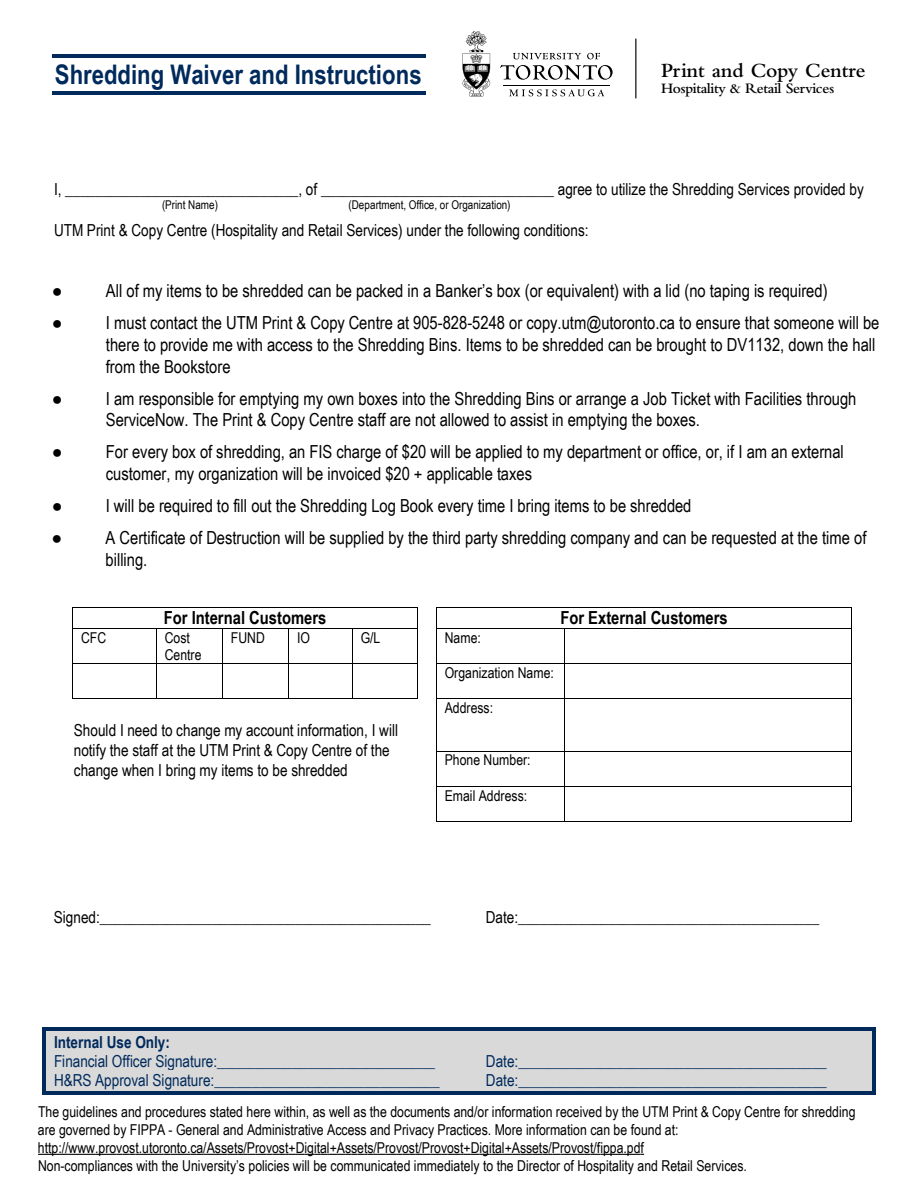
<style>
.page{position:relative;width:918px;height:1188px;background:#fff}
.page>*{position:absolute;margin:0;border:0;box-sizing:border-box;transform-origin:0 0}
.t1{font:700 27px "Arial Narrow";color:#002a5c}
.t2{font:600 21px "Bembo Std";color:#000}
.t3{font:18px/21.6px "Arial Narrow";color:#000}
.t4{font:700 18px "Arial Narrow";color:#000}
.t5{font:16.5px/19.8px "Arial Narrow";color:#000}
.t6{font:16.5px "Arial Narrow";color:#002a5c}
.t7{font:700 16.5px "Arial Narrow";color:#002a5c}
.t8{font:15px/18px "Arial Narrow";color:#000}
.t9{font:600 15px "Bembo Std";letter-spacing:-.025em;color:#000}
.t10{font:12px "Arial Narrow";letter-spacing:-.005em;color:#000}
</style>
<div class="page">
<hr style="left:52px;top:54px;width:373px;height:3px;background:#002a5c">
<hr style="left:52px;top:91px;width:373px;height:4px;background:#002a5c">
<hr style="left:73px;top:607px;width:344px;height:1px;background:#000">
<hr style="left:437px;top:607px;width:414px;height:1px;background:#000">
<hr style="left:73px;top:628px;width:83px;height:1px;background:#000">
<hr style="left:157px;top:628px;width:65px;height:1px;background:#000">
<hr style="left:223px;top:628px;width:66px;height:1px;background:#000">
<hr style="left:289px;top:628px;width:63px;height:1px;background:#000">
<hr style="left:353px;top:628px;width:64px;height:1px;background:#000">
<svg style="left:417px;top:607px;width:1px;height:22px"></svg>
<svg style="left:436px;top:607px;width:1px;height:22px"></svg>
<hr style="left:437px;top:628px;width:127px;height:1px;background:#000">
<hr style="left:565px;top:628px;width:286px;height:1px;background:#000">
<svg style="left:851px;top:607px;width:1px;height:22px"></svg>
<hr style="left:73px;top:629px;width:1px;height:34px;background:#000">
<hr style="left:156px;top:629px;width:1px;height:34px;background:#000">
<hr style="left:222px;top:629px;width:1px;height:34px;background:#000">
<hr style="left:289px;top:629px;width:1px;height:34px;background:#000">
<hr style="left:352px;top:629px;width:1px;height:34px;background:#000">
<hr style="left:417px;top:629px;width:1px;height:34px;background:#000">
<hr style="left:436px;top:629px;width:1px;height:34px;background:#000">
<hr style="left:564px;top:629px;width:1px;height:34px;background:#000">
<hr style="left:851px;top:629px;width:1px;height:34px;background:#000">
<hr style="left:73px;top:663px;width:83px;height:1px;background:#000">
<hr style="left:157px;top:663px;width:65px;height:1px;background:#000">
<hr style="left:223px;top:663px;width:66px;height:1px;background:#000">
<hr style="left:289px;top:663px;width:63px;height:1px;background:#000">
<hr style="left:353px;top:663px;width:64px;height:1px;background:#000">
<hr style="left:437px;top:663px;width:127px;height:1px;background:#000">
<hr style="left:565px;top:663px;width:286px;height:1px;background:#000">
<hr style="left:73px;top:664px;width:1px;height:34px;background:#000">
<hr style="left:156px;top:664px;width:1px;height:34px;background:#000">
<hr style="left:222px;top:664px;width:1px;height:34px;background:#000">
<hr style="left:289px;top:664px;width:1px;height:34px;background:#000">
<hr style="left:352px;top:664px;width:1px;height:34px;background:#000">
<hr style="left:417px;top:664px;width:1px;height:34px;background:#000">
<hr style="left:436px;top:664px;width:1px;height:34px;background:#000">
<hr style="left:564px;top:664px;width:1px;height:34px;background:#000">
<hr style="left:851px;top:664px;width:1px;height:34px;background:#000">
<hr style="left:74px;top:698px;width:82px;height:1px;background:#000">
<hr style="left:158px;top:698px;width:64px;height:1px;background:#000">
<hr style="left:224px;top:698px;width:65px;height:1px;background:#000">
<hr style="left:290px;top:698px;width:62px;height:1px;background:#000">
<hr style="left:354px;top:698px;width:63px;height:1px;background:#000">
<hr style="left:437px;top:698px;width:127px;height:1px;background:#000">
<hr style="left:565px;top:698px;width:286px;height:1px;background:#000">
<hr style="left:436px;top:699px;width:1px;height:52px;background:#000">
<hr style="left:564px;top:699px;width:1px;height:52px;background:#000">
<hr style="left:851px;top:699px;width:1px;height:52px;background:#000">
<hr style="left:437px;top:751px;width:127px;height:1px;background:#000">
<hr style="left:565px;top:751px;width:286px;height:1px;background:#000">
<hr style="left:436px;top:752px;width:1px;height:34px;background:#000">
<hr style="left:564px;top:752px;width:1px;height:34px;background:#000">
<hr style="left:851px;top:752px;width:1px;height:34px;background:#000">
<hr style="left:437px;top:786px;width:127px;height:1px;background:#000">
<hr style="left:565px;top:786px;width:286px;height:1px;background:#000">
<hr style="left:436px;top:787px;width:1px;height:34px;background:#000">
<hr style="left:437px;top:821px;width:127px;height:1px;background:#000">
<hr style="left:564px;top:787px;width:1px;height:34px;background:#000">
<hr style="left:565px;top:821px;width:286px;height:1px;background:#000">
<hr style="left:851px;top:787px;width:1px;height:34px;background:#000">
<div style="left:46px;top:1031px;width:826px;height:21px;background:#d9d9d9"></div>
<hr style="left:46px;top:1028px;width:826px;height:3px;background:#002a5c">
<hr style="left:43px;top:1031px;width:3px;height:21px;background:#002a5c">
<hr style="left:872px;top:1031px;width:3px;height:21px;background:#002a5c">
<div style="left:46px;top:1052px;width:826px;height:18px;background:#d9d9d9"></div>
<hr style="left:43px;top:1052px;width:3px;height:18px;background:#002a5c">
<hr style="left:872px;top:1052px;width:3px;height:18px;background:#002a5c">
<div style="left:46px;top:1070px;width:826px;height:21px;background:#d9d9d9"></div>
<hr style="left:46px;top:1091px;width:826px;height:3px;background:#002a5c">
<hr style="left:43px;top:1070px;width:3px;height:21px;background:#002a5c">
<hr style="left:872px;top:1070px;width:3px;height:21px;background:#002a5c">
<svg style="left:462px;top:31px;width:29px;height:66px"></svg>
<svg style="left:500px;top:53px;width:113px;height:27px"></svg>
<svg style="left:509px;top:89px;width:95px;height:7px"></svg>
<hr style="left:503px;top:85px;width:107px;height:1px;background:#000">
<hr style="left:635px;top:39px;width:1px;height:59px;background:#000">
<hr style="left:38px;top:1154px;width:31px;height:1px;background:#000">
<svg style="left:69px;top:1154px;width:534px;height:1px"></svg>
<hr style="left:603px;top:1154px;width:31px;height:1px;background:#000">
<h1 class="t1" style="left:55px;top:54px;width:368px">Shredding Waiver and Instructions</h1>
<p class="t2" style="left:661px;top:59px;width:206px">Print and Copy Centre</p>
<p class="t9" style="left:661px;top:80px;width:175px">Hospitality &amp; Retail Services</p>
<p class="t5" style="left:54px;top:178px;width:811px">I, _______________________________, of _______________________________ agree to utilize the Shredding Services provided by</p>
<p class="t10" style="left:162px;top:196px;width:58px">(Print Name)</p>
<p class="t10" style="left:348px;top:196px;width:164px">(Department, Office, or Organization)</p>
<p class="t5" style="left:54px;top:220px;width:536px">UTM Print &amp; Copy Centre (Hospitality and Retail Services) under the following conditions:</p>
<p class="t3" style="left:52px;top:280px;width:777px">● All of my items to be shredded can be packed in a Banker’s box (or equivalent) with a lid (no taping is required)</p>
<p class="t3" style="left:106px;top:312px;width:775px;text-indent:-54px">● I must contact the UTM Print &amp; Copy Centre at 905-828-5248 or copy.utm@utoronto.ca to ensure that someone will be there to provide me with access to the Shredding Bins. Items to be shredded can be brought to DV1132, down the hall from the Bookstore</p>
<p class="t3" style="left:106px;top:387px;width:752px;text-indent:-54px">● I am responsible for emptying my own boxes into the Shredding Bins or arrange a Job Ticket with Facilities through<br>ServiceNow. The Print &amp; Copy Centre staff are not allowed to assist in emptying the boxes.</p>
<p class="t3" style="left:106px;top:441px;width:740px;text-indent:-54px">● For every box of shredding, an FIS charge of $20 will be applied to my department or office, or, if I am an external customer, my organization will be invoiced $20 + applicable taxes</p>
<p class="t3" style="left:52px;top:494px;width:641px">● I will be required to fill out the Shredding Log Book every time I bring items to be shredded</p>
<p class="t3" style="left:106px;top:526px;width:762px;text-indent:-54px">● A Certificate of Destruction will be supplied by the third party shredding company and can be requested at the time of billing.</p>
<p class="t4" style="left:164px;top:604px;width:164px">For Internal Customers</p>
<p class="t4" style="left:560px;top:604px;width:169px">For External Customers</p>
<p class="t8" style="left:81px;top:628px;width:27px">CFC</p>
<p class="t8" style="left:165px;top:628px;width:38px;line-height:17.1px">Cost<br>Centre</p>
<p class="t8" style="left:231px;top:628px;width:36px">FUND</p>
<p class="t8" style="left:297px;top:628px;width:14px">IO</p>
<p class="t8" style="left:361px;top:628px;width:21px">G/L</p>
<p class="t8" style="left:445px;top:628px;width:38px">Name:</p>
<p class="t8" style="left:445px;top:663px;width:111px">Organization Name:</p>
<p class="t8" style="left:445px;top:698px;width:50px">Address:</p>
<p class="t5" style="left:74px;top:720px;width:326px">Should I need to change my account information, I will notify the staff at the UTM Print &amp; Copy Centre of the change when I bring my items to be shredded</p>
<p class="t8" style="left:445px;top:751px;width:87px">Phone Number:</p>
<p class="t8" style="left:445px;top:786px;width:84px">Email Address:</p>
<p class="t5" style="left:54px;top:907px;width:378px">Signed:____________________________________________</p>
<p class="t5" style="left:486px;top:907px;width:335px">Date:________________________________________</p>
<p class="t7" style="left:54px;top:1029px;width:117px">Internal Use Only:</p>
<p class="t6" style="left:54px;top:1049px;width:383px">Financial Officer Signature:_____________________________</p>
<p class="t6" style="left:486px;top:1049px;width:342px">Date:_________________________________________</p>
<p class="t6" style="left:54px;top:1068px;width:387px">H&amp;RS Approval Signature:______________________________</p>
<p class="t6" style="left:486px;top:1068px;width:342px">Date:_________________________________________</p>
<p class="t8" style="left:38px;top:1102px;width:819px">The guidelines and procedures stated here within, as well as the documents and/or information received by the UTM Print &amp; Copy Centre for shredding are governed by FIPPA - General and Administrative Access and Privacy Practices. More information can be found at: http://www.provost.utoronto.ca/Assets/Provost+Digital+Assets/Provost/Provost+Digital+Assets/Provost/fippa.pdf<br>Non-compliances with the University’s policies will be communicated immediately to the Director of Hospitality and Retail Services.</p>
</div>
